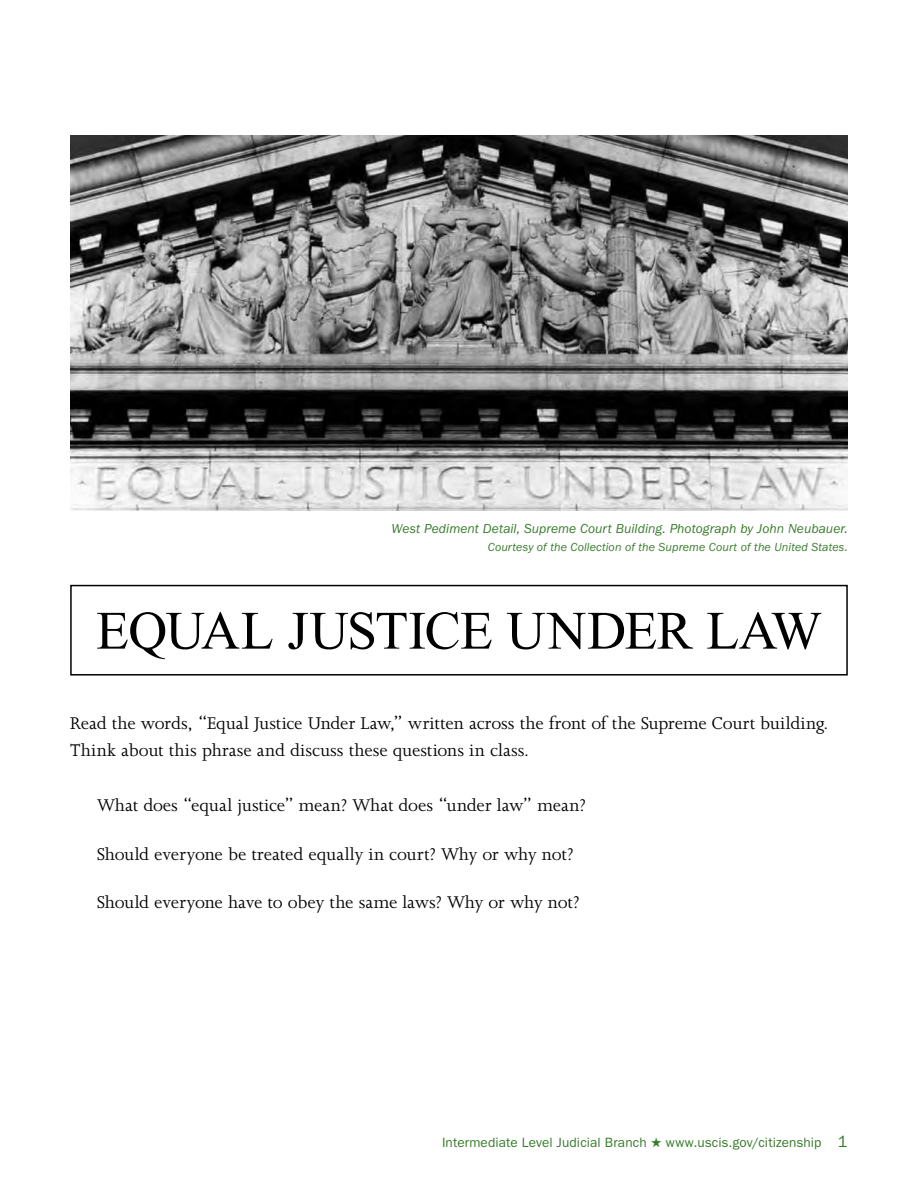
<style>
.page{position:relative;width:918px;height:1188px;background:#fff}
.page>*{position:absolute;margin:0;border:0;box-sizing:border-box;transform-origin:0 0}
.t1{font:54px "Times New Roman";letter-spacing:-.015em;color:#000}
.Body_text_L2_indente{font:19.5px "Joanna MT Std";letter-spacing:-.01em;color:#000}
.Body_text_L2{font:19.5px/27px "Joanna MT Std";color:#000}
.captions_Flush_Right{font:italic 13.5px "ITC Franklin Gothic Std";letter-spacing:.005em;color:#387c2b}
.Table_titles{font:13.5px "ITC Franklin Gothic Std";letter-spacing:.005em;color:#387c2b}
.captions_Flush_Right-2{font:italic 12px "ITC Franklin Gothic Std";letter-spacing:.01em;color:#387c2b}
.s1{font-size:16.5px}
</style>
<div class="page">
<div style="left:70px;top:585px;width:778px;height:91px;border:2px solid #000"></div>
<img style="left:70px;top:135px;width:778px;height:376px">
<p class="captions_Flush_Right" style="left:392px;top:521px;width:458px">West Pediment Detail, Supreme Court Building. Photograph by John Neubauer.</p>
<p class="captions_Flush_Right-2" style="left:488px;top:541px;width:361px">Courtesy of the Collection of the Supreme Court of the United States.</p>
<p class="t1" style="left:96px;top:594px;width:727px">EQUAL JUSTICE UNDER LAW</p>
<p class="Body_text_L2" style="left:70px;top:710px;width:760px">Read the words, “Equal Justice Under Law,” written across the front of the Supreme Court building.<br>Think about this phrase and discuss these questions in class.</p>
<p class="Body_text_L2_indente" style="left:97px;top:795px;width:490px">What does “equal justice” mean? What does “under law” mean?</p>
<p class="Body_text_L2_indente" style="left:97px;top:844px;width:478px">Should everyone be treated equally in court? Why or why not?</p>
<p class="Body_text_L2_indente" style="left:97px;top:892px;width:484px">Should everyone have to obey the same laws? Why or why not?</p>
<p class="Table_titles" style="left:442px;top:1135px;width:407px">Intermediate Level Judicial Branch ★ www.uscis.gov/citizenship <span class="s1">1</span></p>
</div>
